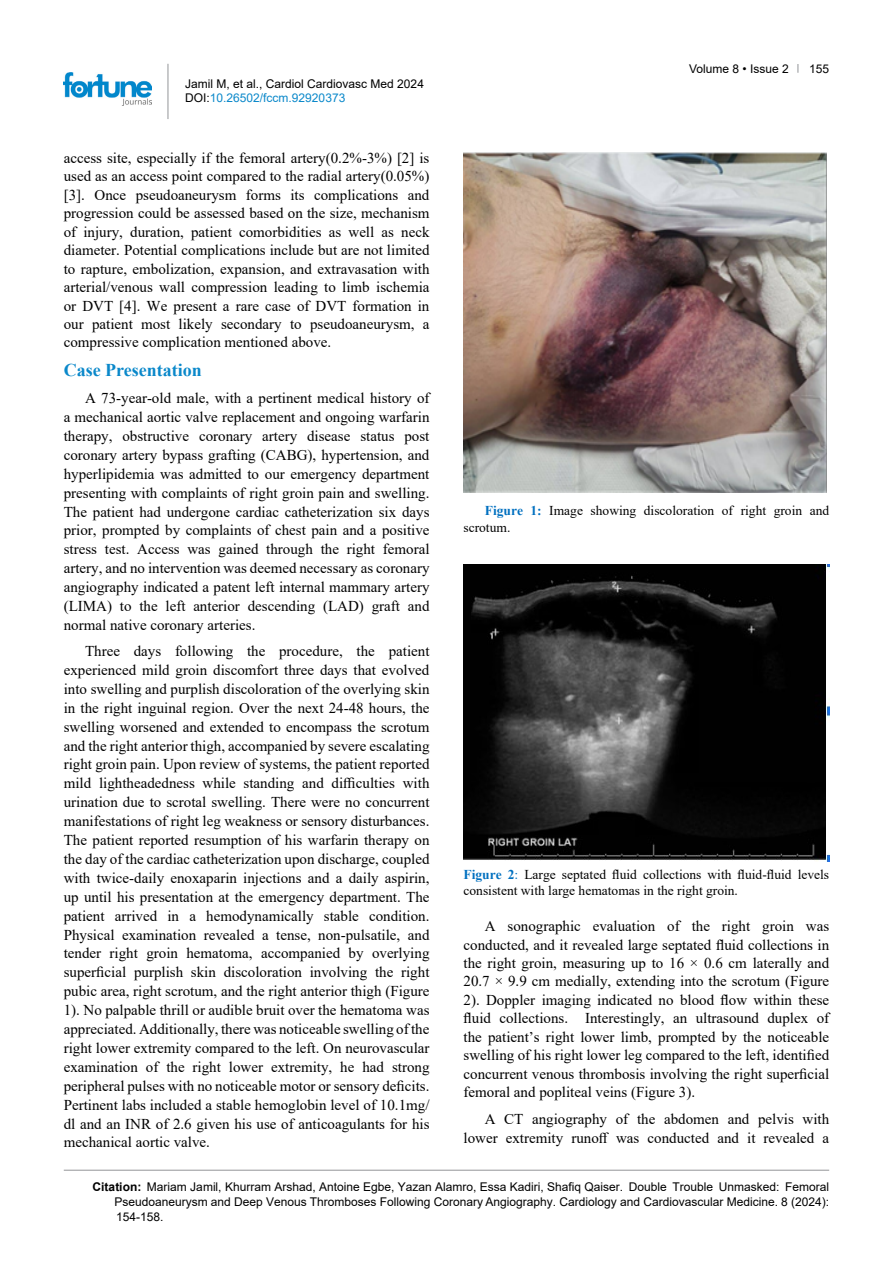
<style>
.page{position:relative;width:893px;height:1263px;background:#fff}
.page>*{position:absolute;margin:0;border:0;box-sizing:border-box;transform-origin:0 0}
.t1{font:700 18px "Times New Roman";color:#0a88ca}
.t2{font:15px/18.9px "Times New Roman";color:#000;text-align:justify}
.t3{font:13.5px/16.5px "Times New Roman";color:#000}
.t4{font:12px/15px "Arial";color:#000}
.s1{color:#0a88ca}
.s2{font-weight:700;color:#0070c0}
.s3{color:#0070c0}
.s4{font-weight:700}
</style>
<div class="page">
<hr style="left:168px;top:64px;width:1px;height:55px;background:#939598">
<img style="left:64px;top:72px;width:88px;height:33px">
<hr style="left:64px;top:1170px;width:765px;height:1px;background:#939598">
<img style="left:463px;top:152px;width:364px;height:340px">
<img style="left:463px;top:565px;width:366px;height:296px">
<p class="t4" style="left:185px;top:76px;width:240px;line-height:14.4px">Jamil M, et al., Cardiol Cardiovasc Med 2024<br>DOI:<span class="s1">10.26502/fccm.92920373</span></p>
<p class="t2" style="left:64px;top:148px;width:367px;line-height:18.5px">access site, especially if the femoral artery(0.2%-3%) [2] is used as an access point compared to the radial artery(0.05%) [3]. Once pseudoaneurysm forms its complications and progression could be assessed based on the size, mechanism of injury, duration, patient comorbidities as well as neck diameter. Potential complications include but are not limited to rapture, embolization, expansion, and extravasation with arterial/venous wall compression leading to limb ischemia or DVT [4]. We present a rare case of DVT formation in our patient most likely secondary to pseudoaneurysm, a compressive complication mentioned above.</p>
<p class="t1" style="left:64px;top:357px;width:140px">Case Presentation</p>
<p class="t2" style="left:64px;top:388px;width:367px;text-indent:21px">A 73-year-old male, with a pertinent medical history of a mechanical aortic valve replacement and ongoing warfarin therapy, obstructive coronary artery disease status post coronary artery bypass grafting (CABG), hypertension, and hyperlipidemia was admitted to our emergency department presenting with complaints of right groin pain and swelling.<br>The patient had undergone cardiac catheterization six days prior, prompted by complaints of chest pain and a positive stress test. Access was gained through the right femoral artery, and no intervention was deemed necessary as coronary angiography indicated a patent left internal mammary artery (LIMA) to the left anterior descending (LAD) graft and normal native coronary arteries.</p>
<p class="t2" style="left:64px;top:641px;width:367px;text-indent:21px">Three days following the procedure, the patient experienced mild groin discomfort three days that evolved into swelling and purplish discoloration of the overlying skin in the right inguinal region. Over the next 24-48 hours, the swelling worsened and extended to encompass the scrotum and the right anterior thigh, accompanied by severe escalating right groin pain. Upon review of systems, the patient reported mild lightheadedness while standing and difficulties with urination due to scrotal swelling. There were no concurrent manifestations of right leg weakness or sensory disturbances.<br>The patient reported resumption of his warfarin therapy on the day of the cardiac catheterization upon discharge, coupled with twice-daily enoxaparin injections and a daily aspirin, up until his presentation at the emergency department. The patient arrived in a hemodynamically stable condition.<br>Physical examination revealed a tense, non-pulsatile, and tender right groin hematoma, accompanied by overlying superficial purplish skin discoloration involving the right pubic area, right scrotum, and the right anterior thigh (Figure 1). No palpable thrill or audible bruit over the hematoma was appreciated. Additionally, there was noticeable swelling of the right lower extremity compared to the left. On neurovascular examination of the right lower extremity, he had strong peripheral pulses with no noticeable motor or sensory deficits.<br>Pertinent labs included a stable hemoglobin level of 10.1mg/ dl and an INR of 2.6 given his use of anticoagulants for his mechanical aortic valve.</p>
<p class="t4" style="left:689px;top:61px;width:101px">Volume 8 • Issue 2</p>
<p class="t4" style="left:809px;top:61px;width:22px">155</p>
<p class="t3" style="left:463px;top:502px;width:367px;text-indent:21px"><span class="s2">Figure 1:</span> Image showing discoloration of right groin and scrotum.</p>
<p class="t3" style="left:463px;top:866px;width:367px"><span class="s2">Figure 2</span><span class="s3">:</span> Large septated fluid collections with fluid-fluid levels consistent with large hematomas in the right groin.</p>
<p class="t2" style="left:463px;top:916px;width:367px;line-height:18.5px;text-indent:21px">A sonographic evaluation of the right groin was conducted, and it revealed large septated fluid collections in the right groin, measuring up to 16 × 0.6 cm laterally and 20.7 × 9.9 cm medially, extending into the scrotum (Figure 2). Doppler imaging indicated no blood flow within these fluid collections. Interestingly, an ultrasound duplex of the patient’s right lower limb, prompted by the noticeable swelling of his right lower leg compared to the left, identified concurrent venous thrombosis involving the right superficial femoral and popliteal veins (Figure 3).</p>
<p class="t2" style="left:463px;top:1109px;width:367px;line-height:18.5px;text-align:right">A CT angiography of the abdomen and pelvis with lower extremity runoff was conducted and it revealed a</p>
<p class="t4" style="left:114px;top:1179px;width:716px;text-align:justify;text-indent:-22px"><span class="s4">Citation:</span> Mariam Jamil, Khurram Arshad, Antoine Egbe, Yazan Alamro, Essa Kadiri, Shafiq Qaiser. Double Trouble Unmasked: Femoral Pseudoaneurysm and Deep Venous Thromboses Following Coronary Angiography. Cardiology and Cardiovascular Medicine. 8 (2024):<br>154-158.</p>
</div>
